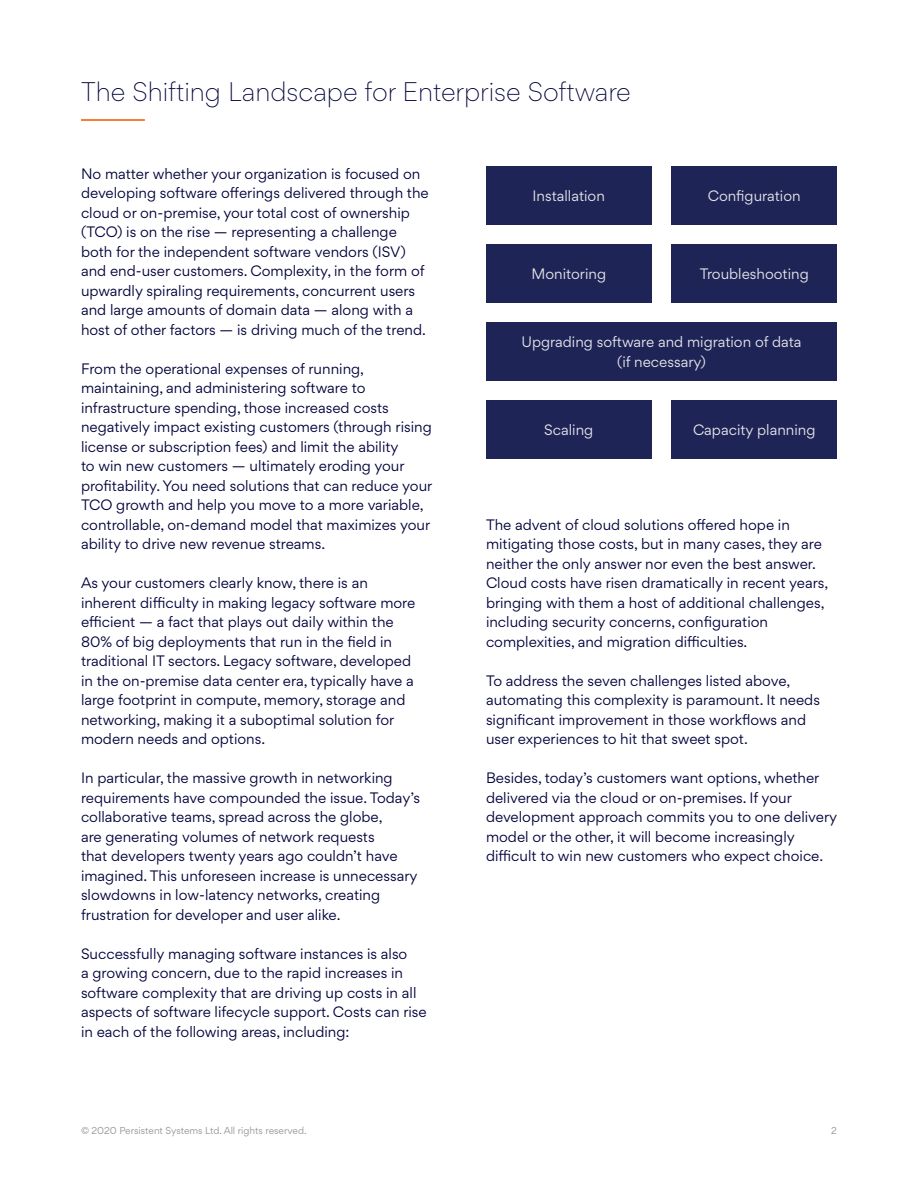
<style>
.page{position:relative;width:918px;height:1188px;background:#fff}
.page>*{position:absolute;margin:0;border:0;box-sizing:border-box;transform-origin:0 0}
.t1{font:300 24px "Gordita";color:#00003b}
.t2{font:13.5px/19.5px "Gordita";color:#00003b}
.t3{font:13.5px/19.5px "Gordita";color:#e6e7e9;text-align:center}
.t4{font:9px "Gordita";color:#939598}
</style>
<div class="page">
<div style="left:486px;top:166px;width:166px;height:59px;background:#1f2457"></div>
<div style="left:486px;top:244px;width:166px;height:59px;background:#1f2457"></div>
<div style="left:486px;top:400px;width:166px;height:59px;background:#1f2457"></div>
<div style="left:486px;top:322px;width:351px;height:59px;background:#1f2457"></div>
<div style="left:671px;top:166px;width:166px;height:59px;background:#1f2457"></div>
<div style="left:671px;top:244px;width:166px;height:59px;background:#1f2457"></div>
<div style="left:671px;top:400px;width:166px;height:59px;background:#1f2457"></div>
<hr style="left:81px;top:119px;width:64px;height:2px;background:#f47728">
<p class="t1" style="left:81px;top:74px;width:551px">The Shifting Landscape for Enterprise Software</p>
<p class="t2" style="left:81px;top:163px;width:349px">No matter whether your organization is focused on developing software offerings delivered through the cloud or on-premise, your total cost of ownership (TCO) is on the rise — representing a challenge both for the independent software vendors (ISV) and end-user customers. Complexity, in the form of upwardly spiraling requirements, concurrent users and large amounts of domain data — along with a host of other factors — is driving much of the trend.</p>
<p class="t2" style="left:81px;top:358px;width:353px">From the operational expenses of running, maintaining, and administering software to infrastructure spending, those increased costs negatively impact existing customers (through rising license or subscription fees) and limit the ability<br>to win new customers — ultimately eroding your profitability. You need solutions that can reduce your TCO growth and help you move to a more variable, controllable, on-demand model that maximizes your ability to drive new revenue streams.</p>
<p class="t2" style="left:81px;top:573px;width:336px">As your customers clearly know, there is an inherent difficulty in making legacy software more efficient — a fact that plays out daily within the 80% of big deployments that run in the field in traditional IT sectors. Legacy software, developed in the on-premise data center era, typically have a large footprint in compute, memory, storage and networking, making it a suboptimal solution for modern needs and options.</p>
<p class="t2" style="left:81px;top:768px;width:341px">In particular, the massive growth in networking requirements have compounded the issue. Today’s collaborative teams, spread across the globe,<br>are generating volumes of network requests<br>that developers twenty years ago couldn’t have imagined. This unforeseen increase is unnecessary slowdowns in low-latency networks, creating frustration for developer and user alike.</p>
<p class="t2" style="left:81px;top:943px;width:347px">Successfully managing software instances is also<br>a growing concern, due to the rapid increases in software complexity that are driving up costs in all aspects of software lifecycle support. Costs can rise in each of the following areas, including:</p>
<p class="t3" style="left:533px;top:186px;width:74px">Installation</p>
<p class="t3" style="left:531px;top:264px;width:76px">Monitoring</p>
<p class="t3" style="left:708px;top:186px;width:94px">Configuration</p>
<p class="t3" style="left:700px;top:264px;width:111px">Troubleshooting</p>
<p class="t3" style="left:521px;top:332px;width:282px">Upgrading software and migration of data (if necessary)</p>
<p class="t3" style="left:544px;top:420px;width:51px">Scaling</p>
<p class="t3" style="left:693px;top:420px;width:124px">Capacity planning</p>
<p class="t2" style="left:486px;top:514px;width:344px">The advent of cloud solutions offered hope in mitigating those costs, but in many cases, they are neither the only answer nor even the best answer.<br>Cloud costs have risen dramatically in recent years, bringing with them a host of additional challenges, including security concerns, configuration complexities, and migration difficulties.</p>
<p class="t2" style="left:486px;top:670px;width:336px">To address the seven challenges listed above, automating this complexity is paramount. It needs significant improvement in those workflows and user experiences to hit that sweet spot.</p>
<p class="t2" style="left:486px;top:768px;width:353px">Besides, today’s customers want options, whether delivered via the cloud or on-premises. If your development approach commits you to one delivery model or the other, it will become increasingly difficult to win new customers who expect choice.</p>
<p class="t4" style="left:81px;top:1124px;width:227px">© 2020 Persistent Systems Ltd. All rights reserved.</p>
<p class="t4" style="left:831px;top:1124px;width:7px">2</p>
</div>
